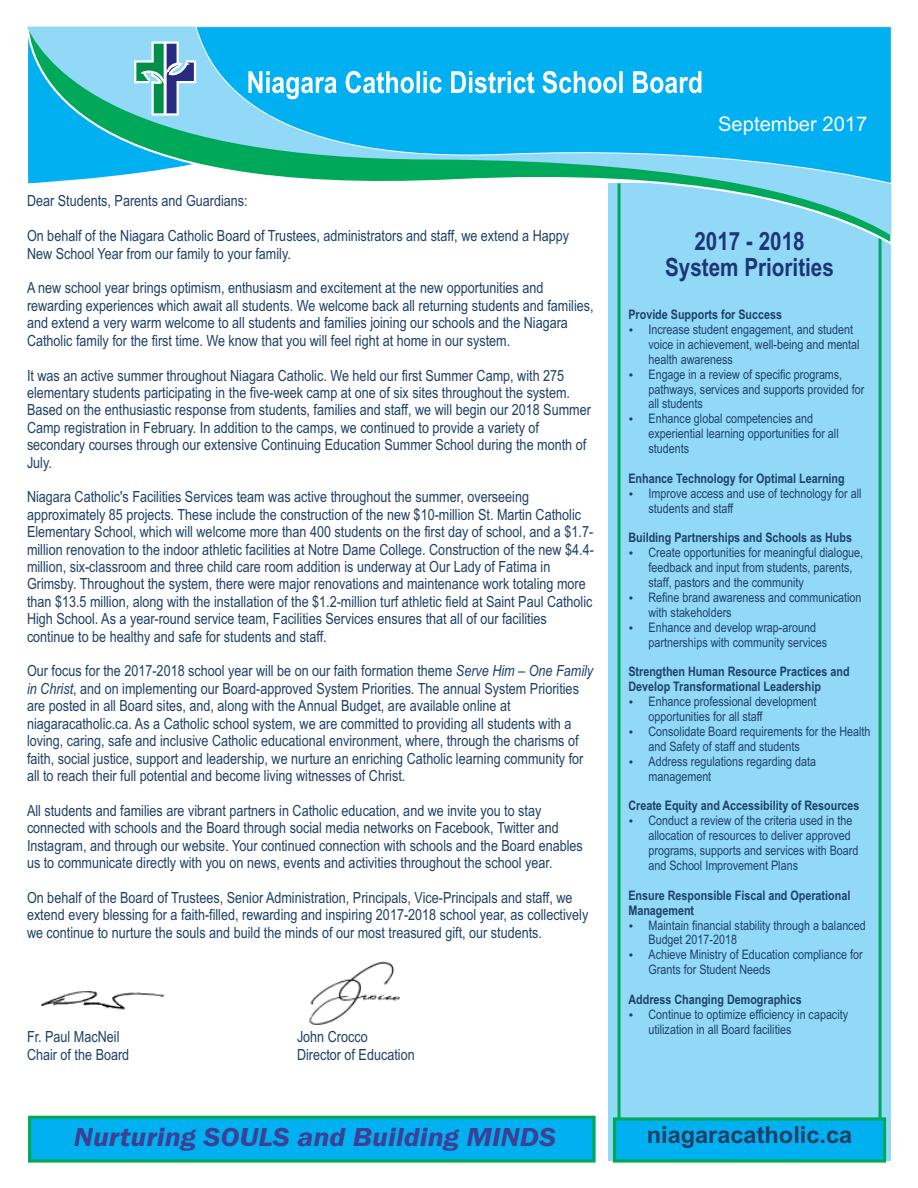
<style>
.page{position:relative;width:918px;height:1188px;background:#fff}
.page>*{position:absolute;margin:0;border:0;box-sizing:border-box;transform-origin:0 0}
.t1{font:italic 600 27px "Franklin Gothic";color:#3d4094;scale:1.1 1}
.t2{font:700 25.2px/25.7px "Arial Narrow";color:#1e3675;text-align:center}
.t3{font:700 23.55px "Arial";color:#1f4066}
.t4{font:20.25px "Arial";color:#fff}
.t5{font:15.3px/17.4px "Arial Narrow";color:#1f4066}
.t6{font:13.2px/14.9px "Arial Narrow";color:#1f4066}
.t7{font:700 13.2px/15px "Arial Narrow";color:#1f4066}
.s1{font-style:italic}
</style>
<div class="page">
<div style="left:608px;top:183px;width:283px;height:978px;background:#91d9f7"></div>
<svg style="left:618px;top:247px;width:264px;height:869px"></svg>
<svg style="left:612px;top:1116px;width:275px;height:47px;background:#07b0d8"></svg>
<svg style="left:28px;top:1115px;width:568px;height:48px;background:#05b0da"></svg>
<img style="left:309px;top:961px;width:91px;height:64px">
<img style="left:41px;top:991px;width:124px;height:21px">
<svg style="left:28px;top:118px;width:863px;height:118px"></svg>
<svg style="left:195px;top:26px;width:697px;height:159px;background:#1fb8e2"></svg>
<svg style="left:27px;top:26px;width:171px;height:92px;background:#6fc6d4"></svg>
<svg style="left:248px;top:71px;width:453px;height:28px"></svg>
<svg style="left:629px;top:328px;width:4px;height:4px"></svg>
<svg style="left:629px;top:373px;width:4px;height:3px"></svg>
<svg style="left:629px;top:418px;width:4px;height:3px"></svg>
<svg style="left:629px;top:492px;width:4px;height:3px"></svg>
<svg style="left:629px;top:552px;width:4px;height:3px"></svg>
<svg style="left:629px;top:596px;width:4px;height:4px"></svg>
<svg style="left:629px;top:626px;width:4px;height:3px"></svg>
<svg style="left:629px;top:701px;width:4px;height:3px"></svg>
<svg style="left:629px;top:730px;width:4px;height:4px"></svg>
<svg style="left:629px;top:760px;width:4px;height:3px"></svg>
<svg style="left:629px;top:820px;width:4px;height:3px"></svg>
<svg style="left:629px;top:924px;width:4px;height:3px"></svg>
<svg style="left:629px;top:954px;width:4px;height:3px"></svg>
<svg style="left:629px;top:1013px;width:4px;height:3px"></svg>
<p class="t5" style="left:27px;top:194px;width:222px">Dear Students, Parents and Guardians:</p>
<p class="t5" style="left:27px;top:229px;width:544px">On behalf of the Niagara Catholic Board of Trustees, administrators and staff, we extend a Happy<br>New School Year from our family to your family.</p>
<p class="t5" style="left:27px;top:281px;width:568px">A new school year brings optimism, enthusiasm and excitement at the new opportunities and rewarding experiences which await all students. We welcome back all returning students and families, and extend a very warm welcome to all students and families joining our schools and the Niagara Catholic family for the first time. We know that you will feel right at home in our system.</p>
<p class="t5" style="left:27px;top:368px;width:565px">It was an active summer throughout Niagara Catholic. We held our first Summer Camp, with 275 elementary students participating in the five-week camp at one of six sites throughout the system.<br>Based on the enthusiastic response from students, families and staff, we will begin our 2018 Summer Camp registration in February. In addition to the camps, we continued to provide a variety of secondary courses through our extensive Continuing Education Summer School during the month of July.</p>
<p class="t5" style="left:27px;top:490px;width:568px">Niagara Catholic's Facilities Services team was active throughout the summer, overseeing approximately 85 projects. These include the construction of the new $10-million St. Martin Catholic Elementary School, which will welcome more than 400 students on the first day of school, and a $1.7- million renovation to the indoor athletic facilities at Notre Dame College. Construction of the new $4.4- million, six-classroom and three child care room addition is underway at Our Lady of Fatima in Grimsby. Throughout the system, there were major renovations and maintenance work totaling more than $13.5 million, along with the installation of the $1.2-million turf athletic field at Saint Paul Catholic High School. As a year-round service team, Facilities Services ensures that all of our facilities continue to be healthy and safe for students and staff.</p>
<p class="t5" style="left:27px;top:664px;width:568px">Our focus for the 2017-2018 school year will be on our faith formation theme <span class="s1">Serve Him – One Family in Christ</span>, and on implementing our Board-approved System Priorities. The annual System Priorities are posted in all Board sites, and, along with the Annual Budget, are available online at niagaracatholic.ca. As a Catholic school system, we are committed to providing all students with a loving, caring, safe and inclusive Catholic educational environment, where, through the charisms of faith, social justice, support and leadership, we nurture an enriching Catholic learning community for all to reach their full potential and become living witnesses of Christ.</p>
<p class="t5" style="left:27px;top:803px;width:557px">All students and families are vibrant partners in Catholic education, and we invite you to stay connected with schools and the Board through social media networks on Facebook, Twitter and Instagram, and through our website. Your continued connection with schools and the Board enables us to communicate directly with you on news, events and activities throughout the school year.</p>
<p class="t5" style="left:27px;top:890px;width:563px">On behalf of the Board of Trustees, Senior Administration, Principals, Vice-Principals and staff, we extend every blessing for a faith-filled, rewarding and inspiring 2017-2018 school year, as collectively we continue to nurture the souls and build the minds of our most treasured gift, our students.</p>
<p class="t5" style="left:27px;top:1029px;width:94px">Fr. Paul MacNeil</p>
<p class="t5" style="left:297px;top:1029px;width:72px">John Crocco</p>
<p class="t5" style="left:27px;top:1047px;width:104px">Chair of the Board</p>
<p class="t5" style="left:297px;top:1047px;width:119px">Director of Education</p>
<h3 class="t4" style="left:718px;top:116px;width:151px">September 2017</h3>
<h2 class="t2" style="left:665px;top:231px;width:170px">2017 - 2018<br>System Priorities</h2>
<p class="t7" style="left:628px;top:308px;width:155px">Provide Supports for Success</p>
<p class="t6" style="left:649px;top:338px;width:217px">voice in achievement, well-being and mental health awareness<br>Engage in a review of specific programs, pathways, services and supports provided for all students<br>Enhance global competencies and experiential learning opportunities for all students</p>
<p class="t7" style="left:628px;top:472px;width:218px">Enhance Technology for Optimal Learning</p>
<p class="t6" style="left:649px;top:487px;width:214px">Improve access and use of technology for all students and staff</p>
<p class="t7" style="left:628px;top:532px;width:225px">Building Partnerships and Schools as Hubs</p>
<p class="t6" style="left:649px;top:546px;width:216px">Create opportunities for meaningful dialogue, feedback and input from students, parents, staff, pastors and the community<br>Refine brand awareness and communication with stakeholders<br>Enhance and develop wrap-around partnerships with community services</p>
<p class="t7" style="left:628px;top:665px;width:223px">Strengthen Human Resource Practices and<br>Develop Transformational Leadership</p>
<p class="t6" style="left:649px;top:695px;width:223px">Enhance professional development opportunities for all staff<br>Consolidate Board requirements for the Health and Safety of staff and students<br>Address regulations regarding data management</p>
<p class="t7" style="left:628px;top:799px;width:233px">Create Equity and Accessibility of Resources</p>
<p class="t6" style="left:649px;top:814px;width:211px">Conduct a review of the criteria used in the allocation of resources to deliver approved programs, supports and services with Board and School Improvement Plans</p>
<p class="t7" style="left:628px;top:889px;width:223px">Ensure Responsible Fiscal and Operational<br>Management</p>
<p class="t6" style="left:649px;top:919px;width:219px">Maintain financial stability through a balanced Budget 2017-2018<br>Achieve Ministry of Education compliance for Grants for Student Needs</p>
<p class="t7" style="left:628px;top:993px;width:175px">Address Changing Demographics</p>
<p class="t6" style="left:649px;top:1008px;width:201px">Continue to optimize efficiency in capacity utilization in all Board facilities</p>
<p class="t6" style="left:649px;top:323px;width:206px">Increase student engagement, and student</p>
<h1 class="t1" style="left:74px;top:1127px;width:440px">Nurturing SOULS and Building MINDS</h1>
<h3 class="t3" style="left:647px;top:1126px;width:207px">niagaracatholic.ca</h3>
</div>
